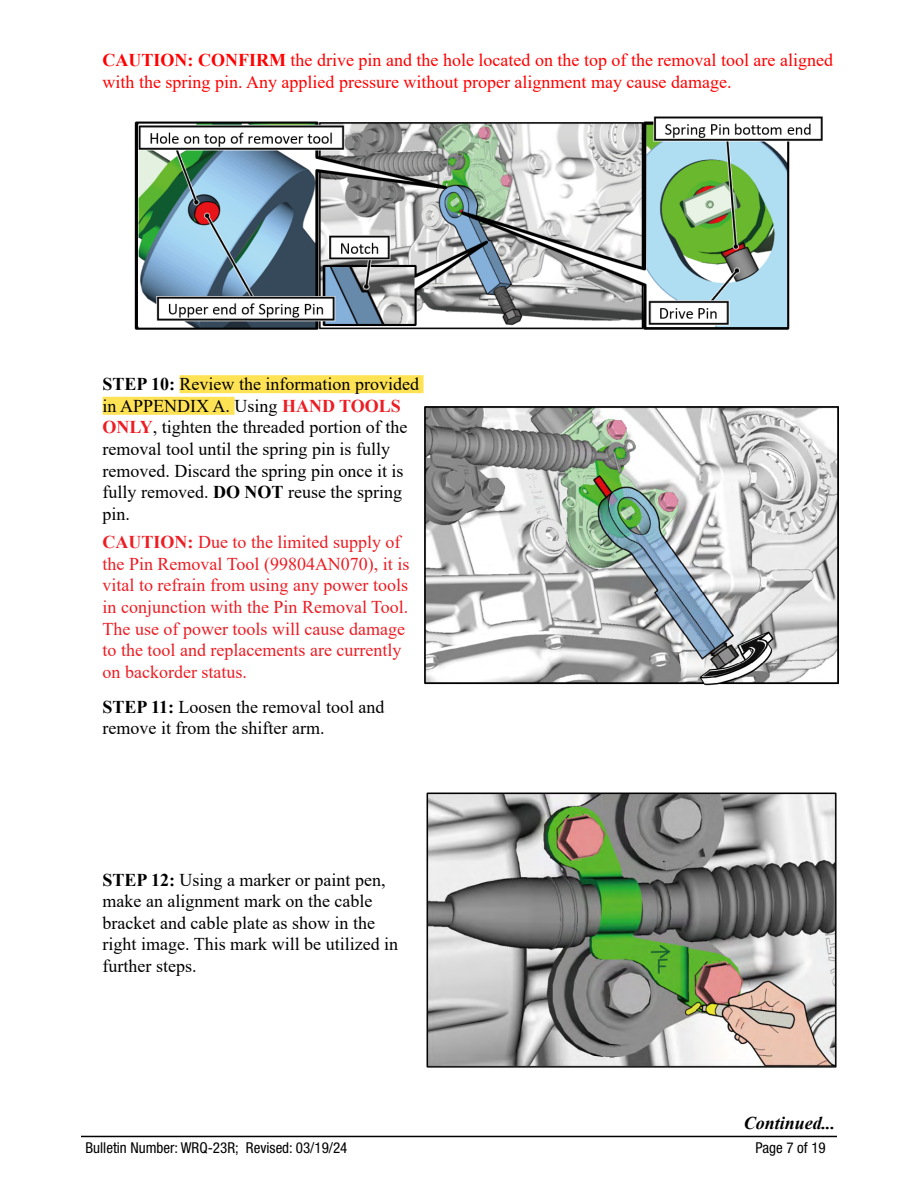
<style>
.page{position:relative;width:918px;height:1188px;background:#fff}
.page>*{position:absolute;margin:0;border:0;box-sizing:border-box;transform-origin:0 0}
.t1{font:18px/21.6px "Times New Roman";color:#000}
.t2{font:18px/21.6px "Times New Roman";color:#ed1d24}
.t3{font:18px/21.6px "Times New Roman";color:#f00}
.t4{font:italic 700 18px "Times New Roman";color:#000}
.t5{font:condensed 15px "Helvetica Neue LT Std";color:#000}
.s1{font-weight:700}
.s2{font-weight:700;color:#ed1d24}
</style>
<div class="page">
<hr style="left:81px;top:1136px;width:756px;height:1px;background:#000">
<div style="left:180px;top:375px;width:244px;height:18px;background:#ffe355"></div>
<div style="left:103px;top:397px;width:132px;height:18px;background:#ffe355"></div>
<img style="left:134px;top:116px;width:689px;height:214px">
<img style="left:425px;top:407px;width:413px;height:279px">
<img style="left:427px;top:792px;width:410px;height:275px">
<p class="t3" style="left:103px;top:49px;width:732px"><span class="s1">CAUTION: CONFIRM</span> the drive pin and the hole located on the top of the removal tool are aligned with the spring pin. Any applied pressure without proper alignment may cause damage.</p>
<p class="t1" style="left:103px;top:373px;width:318px"><span class="s1">STEP 10:</span> Review the information provided in APPENDIX A. Using <span class="s2">HAND TOOLS ONLY</span>, tighten the threaded portion of the removal tool until the spring pin is fully removed. Discard the spring pin once it is fully removed. <span class="s1">DO NOT</span> reuse the spring pin.</p>
<p class="t2" style="left:103px;top:531px;width:308px"><span class="s1">CAUTION:</span> Due to the limited supply of the Pin Removal Tool (99804AN070), it is vital to refrain from using any power tools in conjunction with the Pin Removal Tool.<br>The use of power tools will cause damage to the tool and replacements are currently on backorder status.</p>
<p class="t1" style="left:103px;top:695px;width:283px"><span class="s1">STEP 11:</span> Loosen the removal tool and remove it from the shifter arm.</p>
<p class="t1" style="left:103px;top:868px;width:297px"><span class="s1">STEP 12:</span> Using a marker or paint pen, make an alignment mark on the cable bracket and cable plate as show in the right image. This mark will be utilized in further steps.</p>
<p class="t4" style="left:744px;top:1111px;width:93px">Continued...</p>
<p class="t5" style="left:86px;top:1138px;width:263px">Bulletin Number: WRQ-23R; Revised: 03/19/24</p>
<p class="t5" style="left:756px;top:1138px;width:72px">Page 7 of 19</p>
</div>
